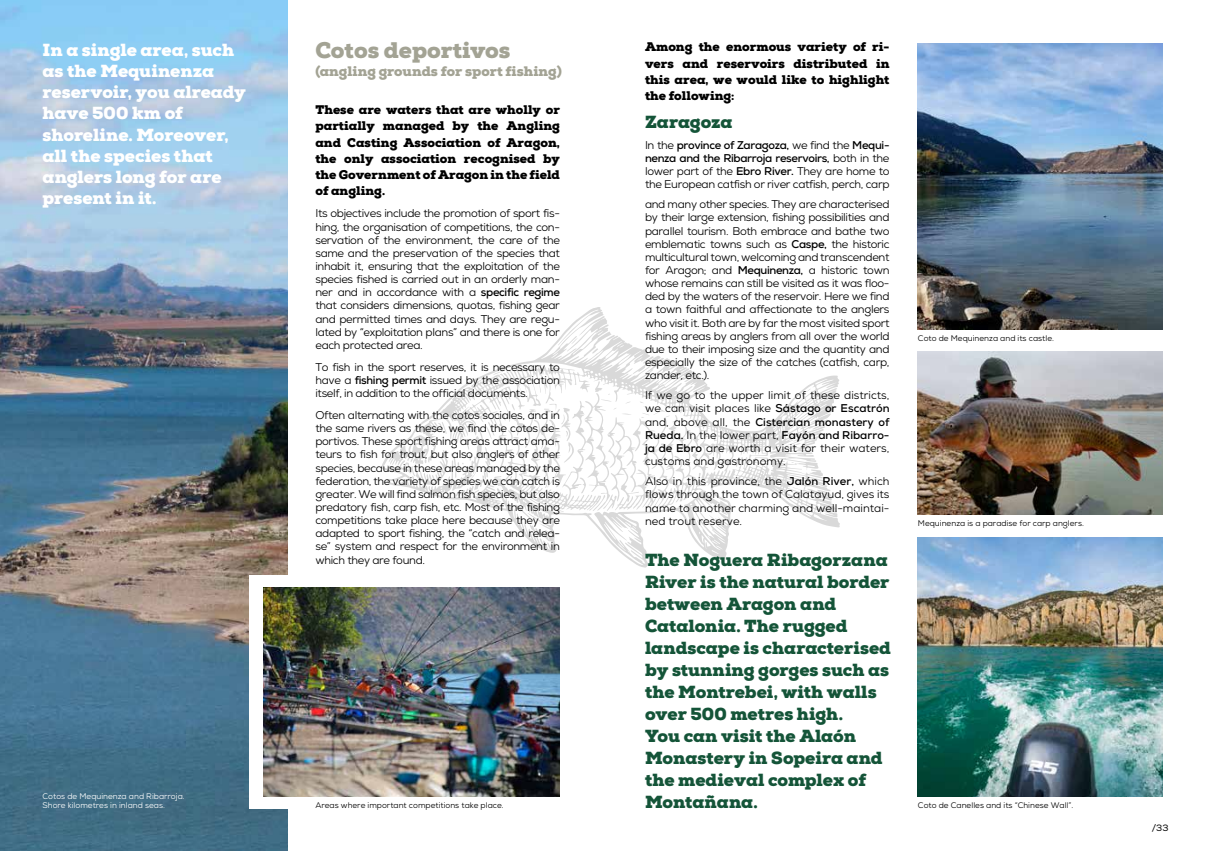
<style>
.page{position:relative;width:1205px;height:851px;background:#fff}
.page>*{position:absolute;margin:0;border:0;box-sizing:border-box;transform-origin:0 0}
.t1{font:900 22.5px "Nexa Slab";color:#a3a394}
.t2{font:900 17.5px/22px "Nexa Slab";letter-spacing:-.005em;color:#145438}
.t3{font:900 17.5px/21.2px "Nexa Slab";letter-spacing:-.005em;color:#fff}
.t4{font:900 13.75px "Nexa Slab";color:#a3a394}
.t5{font:900 12.5px/16.2px "Nexa Slab";color:#000;text-align:justify}
.t6{font:11.25px/13.1px "Nexa";letter-spacing:-.03em;color:#000;text-align:justify}
.t7{font:9.12px "Nexa";color:#000}
.t8{font:8.12px "Nexa";color:#000}
.t9{font:8.12px/8.8px "Nexa";color:#fff}
.s1{font-weight:700}
</style>
<div class="page">
<img style="left:0;top:0;width:287px;height:850px">
<div style="left:249px;top:575px;width:339px;height:233px;background:#fff"></div>
<img style="left:263px;top:587px;width:297px;height:209px">
<img style="left:918px;top:43px;width:244px;height:286px">
<svg style="left:382px;top:307px;width:458px;height:260px"></svg>
<svg style="left:809px;top:469px;width:14px;height:7px"></svg>
<svg style="left:808px;top:422px;width:19px;height:13px"></svg>
<svg style="left:824px;top:388px;width:13px;height:6px"></svg>
<svg style="left:643px;top:356px;width:27px;height:17px"></svg>
<svg style="left:571px;top:316px;width:44px;height:37px"></svg>
<svg style="left:530px;top:524px;width:12px;height:12px"></svg>
<svg style="left:682px;top:419px;width:6px;height:3px"></svg>
<svg style="left:639px;top:401px;width:31px;height:32px"></svg>
<svg style="left:387px;top:381px;width:245px;height:137px"></svg>
<svg style="left:493px;top:370px;width:11px;height:5px"></svg>
<svg style="left:517px;top:366px;width:7px;height:2px"></svg>
<svg style="left:552px;top:365px;width:6px;height:2px"></svg>
<svg style="left:788px;top:443px;width:13px;height:4px"></svg>
<svg style="left:658px;top:482px;width:7px;height:2px"></svg>
<svg style="left:735px;top:459px;width:4px;height:8px"></svg>
<svg style="left:806px;top:388px;width:5px;height:4px"></svg>
<svg style="left:719px;top:509px;width:8px;height:6px"></svg>
<img style="left:918px;top:537px;width:244px;height:259px">
<img style="left:918px;top:351px;width:244px;height:163px">
<h1 class="t1" style="left:315px;top:36px;width:196px">Cotos deportivos</h1>
<p class="t4" style="left:315px;top:62px;width:248px">(angling grounds for sport fishing)</p>
<p class="t5" style="left:315px;top:102px;width:246px">These are waters that are wholly or partially managed by the Angling and Casting Association of Aragon, the only association recognised by the Government of Aragon in the field of angling.</p>
<p class="t6" style="left:315px;top:207px;width:246px">Its objectives include the promotion of sport fis&shy;hing, the organisation of competitions, the con&shy;servation of the environment, the care of the same and the preservation of the species that inhabit it, ensuring that the exploitation of the species fished is carried out in an orderly man&shy;ner and in accordance with a <span class="s1">specific regime </span>that considers dimensions, quotas, fishing gear and permitted times and days. They are regu&shy;lated by “exploitation plans” and there is one for each protected area.</p>
<p class="t6" style="left:315px;top:360px;width:246px">To fish in the sport reserves, it is necessary to have a <span class="s1">fishing permit</span> issued by the association itself, in addition to the official documents.</p>
<p class="t6" style="left:315px;top:408px;width:246px">Often alternating with the cotos sociales, and in the same rivers as these, we find the cotos de&shy;portivos. These sport fishing areas attract ama&shy;teurs to fish for trout, but also anglers of other species, because in these areas managed by the federation, the variety of species we can catch is greater. We will find salmon fish species, but also predatory fish, carp fish, etc. Most of the fishing competitions take place here because they are adapted to sport fishing, the “catch and relea&shy;se” system and respect for the environment in which they are found.</p>
<h2 class="t3" style="left:43px;top:39px;width:205px">In a single area, such as the Mequinenza reservoir, you already have 500 km of shoreline. Moreover, all the species that anglers long for are present in it.</h2>
<p class="t5" style="left:645px;top:39px;width:246px">Among the enormous variety of ri&shy;vers and reservoirs distributed in this area, we would like to highlight the following:</p>
<h2 class="t2" style="left:645px;top:111px;width:89px">Zaragoza</h2>
<p class="t6" style="left:645px;top:138px;width:246px">In the <span class="s1">province of Zaragoza,</span> we find the <span class="s1">Mequi&shy;nenza and the Ribarroja reservoirs,</span> both in the lower part of the <span class="s1">Ebro River.</span> They are home to the European catfish or river catfish, perch, carp</p>
<p class="t6" style="left:645px;top:198px;width:246px">and many other species. They are characterised by their large extension, fishing possibilities and parallel tourism. Both embrace and bathe two emblematic towns such as <span class="s1">Caspe,</span> the historic multicultural town, welcoming and transcendent for Aragon; and <span class="s1">Mequinenza,</span> a historic town whose remains can still be visited as it was floo&shy;ded by the waters of the reservoir. Here we find a town faithful and affectionate to the anglers who visit it. Both are by far the most visited sport fishing areas by anglers from all over the world due to their imposing size and the quantity and especially the size of the catches (catfish, carp, zander, etc.).</p>
<p class="t6" style="left:645px;top:389px;width:246px">If we go to the upper limit of these districts, we can visit places like <span class="s1">Sástago or Escatrón </span>and, above all, the <span class="s1">Cistercian monastery of Rueda.</span> In the lower part, <span class="s1">Fayón and Ribarro&shy;ja de Ebro</span> are worth a visit for their waters, customs and gastronomy.</p>
<p class="t6" style="left:645px;top:474px;width:246px">Also in this province, the <span class="s1">Jalón River,</span> which flows through the town of Calatayud, gives its name to another charming and well-maintai&shy;ned trout reserve.</p>
<p class="t8" style="left:918px;top:332px;width:138px">Coto de Mequinenza and its castle.</p>
<p class="t8" style="left:918px;top:517px;width:168px">Mequinenza is a paradise for carp anglers.</p>
<p class="t2" style="left:645px;top:549px;width:247px">The Noguera Ribagorzana<br>River is the natural border between Aragon and<br>Catalonia. The rugged landscape is characterised by stunning gorges such as the Montrebei, with walls over 500 metres high.<br>You can visit the Alaón<br>Monastery in Sopeira and the medieval complex of<br>Montañana.</p>
<p class="t9" style="left:43px;top:792px;width:144px">Cotos de Mequinenza and Ribarroja.<br>Shore kilometres in inland seas.</p>
<p class="t8" style="left:315px;top:800px;width:190px">Areas where important competitions take place.</p>
<p class="t8" style="left:918px;top:800px;width:157px">Coto de Canelles and its “Chinese Wall”.</p>
<p class="t7" style="left:1152px;top:822px;width:18px">/33</p>
</div>
